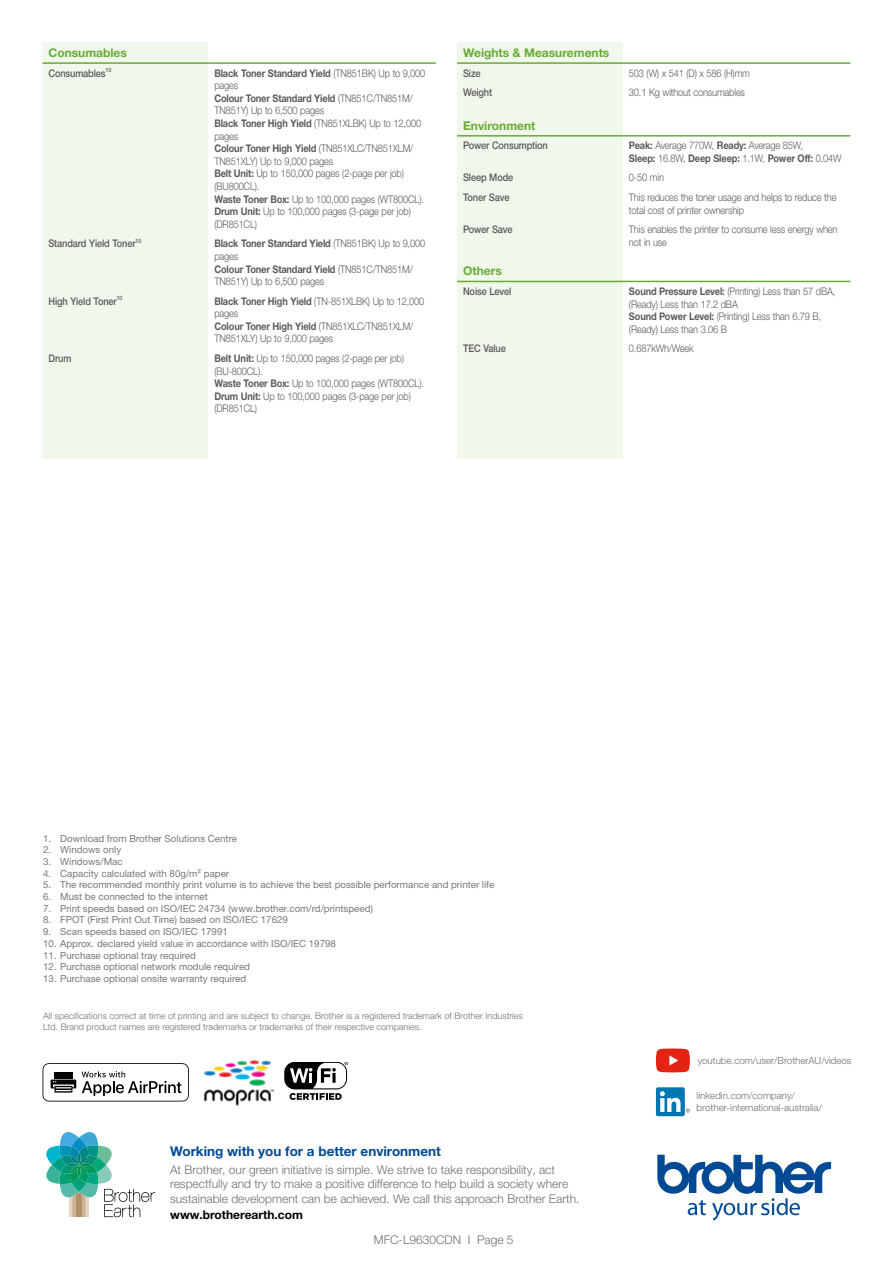
<style>
.page{position:relative;width:893px;height:1263px;background:#fff}
.page>*{position:absolute;margin:0;border:0;box-sizing:border-box;transform-origin:0 0}
.t1{font:700 13.5px "Helvetica Neue LTW1 G";color:#004994}
.t2{font:300 12px/14.4px "Helvetica Neue LTW1 G";color:#706f6f}
.t3{font:700 12px "Helvetica Neue LTW1 G";color:#6aaa37}
.t4{font:700 12px "Helvetica Neue LTW1 G";color:#000}
.t5{font:300 10.5px/12.6px "Helvetica Neue LTW1 G";letter-spacing:-.015em;color:#5c5a5a;scale:.88 1}
.t6{font:500 10.5px "Helvetica Neue LTW1 G";letter-spacing:-.015em;color:#5c5a5a;scale:.88 1}
.t7{font:9.75px "Helvetica Neue LTW1 G";color:#7a7777}
.t8{font:300 9.75px/12px "Helvetica Neue LTW1 G";color:#706f6f}
.t9{font:300 9px/10.8px "Helvetica Neue LTW1 G";color:#706f6f}
.s1{font-weight:700}
</style>
<div class="page">
<div style="left:43px;top:43px;width:165px;height:416px;background:#f0f7eb"></div>
<div style="left:457px;top:43px;width:166px;height:416px;background:#f0f7eb"></div>
<hr style="left:43px;top:62px;width:165px;height:2px;background:#6aaa37">
<hr style="left:208px;top:62px;width:228px;height:2px;background:#6aaa37">
<hr style="left:457px;top:62px;width:166px;height:2px;background:#6aaa37">
<hr style="left:623px;top:62px;width:227px;height:2px;background:#6aaa37">
<hr style="left:457px;top:281px;width:166px;height:1px;background:#6aaa37">
<hr style="left:623px;top:281px;width:227px;height:1px;background:#6aaa37">
<hr style="left:457px;top:135px;width:166px;height:2px;background:#6aaa37">
<hr style="left:623px;top:135px;width:227px;height:2px;background:#6aaa37">
<svg style="left:46px;top:1132px;width:109px;height:85px"></svg>
<div style="left:656px;top:1087px;width:29px;height:29px;background:#0076b3;border-radius:2px"></div>
<svg style="left:660px;top:1091px;width:30px;height:21px"></svg>
<svg style="left:656px;top:1048px;width:34px;height:24px"></svg>
<svg style="left:657px;top:1155px;width:174px;height:65px"></svg>
<svg style="left:43px;top:1063px;width:146px;height:38px"></svg>
<div style="left:284px;top:1062px;width:63px;height:27px;background:#000;border-radius:11px"></div>
<svg style="left:290px;top:1062px;width:58px;height:38px"></svg>
<img style="left:204px;top:1060px;width:70px;height:46px">
<p class="t3" style="left:49px;top:45px;width:80px">Consumables</p>
<p class="t6" style="left:49px;top:67px;width:73px">Consumables<sup>10</sup></p>
<p class="t5" style="left:214px;top:67px;width:241px"><span class="s1">Black Toner Standard Yield</span> (TN851BK) Up to 9,000 pages<br><span class="s1">Colour Toner Standard Yield</span> (TN851C/TN851M/<br>TN851Y) Up to 6,500 pages<br><span class="s1">Black Toner High Yield</span> (TN851XLBK) Up to 12,000 pages<br><span class="s1">Colour Toner High Yield</span> (TN851XLC/TN851XLM/<br>TN851XLY) Up to 9,000 pages<br><span class="s1">Belt Unit:</span> Up to 150,000 pages (2-page per job) (BU800CL).<br><span class="s1">Waste Toner Box:</span> Up to 100,000 pages (WT800CL).<br><span class="s1">Drum Unit:</span> Up to 100,000 pages (3-page per job) (DR851CL)</p>
<p class="t6" style="left:49px;top:237px;width:107px">Standard Yield Toner<sup>10</sup></p>
<p class="t5" style="left:214px;top:237px;width:241px"><span class="s1">Black Toner Standard Yield</span> (TN851BK) Up to 9,000 pages<br><span class="s1">Colour Toner Standard Yield</span> (TN851C/TN851M/<br>TN851Y) Up to 6,500 pages</p>
<p class="t6" style="left:49px;top:295px;width:86px">High Yield Toner<sup>10</sup></p>
<p class="t5" style="left:214px;top:295px;width:240px"><span class="s1">Black Toner High Yield</span> (TN-851XLBK) Up to 12,000 pages<br><span class="s1">Colour Toner High Yield</span> (TN851XLC/TN851XLM/<br>TN851XLY) Up to 9,000 pages</p>
<p class="t6" style="left:49px;top:352px;width:27px">Drum</p>
<p class="t5" style="left:214px;top:352px;width:240px"><span class="s1">Belt Unit:</span> Up to 150,000 pages (2-page per job) (BU-800CL).<br><span class="s1">Waste Toner Box:</span> Up to 100,000 pages (WT800CL).<br><span class="s1">Drum Unit:</span> Up to 100,000 pages (3-page per job) (DR851CL)</p>
<p class="t3" style="left:463px;top:45px;width:148px">Weights &amp; Measurements</p>
<p class="t6" style="left:463px;top:67px;width:21px">Size</p>
<p class="t5" style="left:629px;top:67px;width:139px">503 (W) x 541 (D) x 586 (H)mm</p>
<p class="t6" style="left:463px;top:86px;width:34px">Weight</p>
<p class="t5" style="left:629px;top:86px;width:133px">30.1 Kg without consumables</p>
<p class="t3" style="left:463px;top:118px;width:74px">Environment</p>
<p class="t6" style="left:463px;top:139px;width:98px">Power Consumption</p>
<p class="t5" style="left:629px;top:139px;width:243px"><span class="s1">Peak:</span> Average 770W, <span class="s1">Ready:</span> Average 85W,<br><span class="s1">Sleep:</span> 16.8W, <span class="s1">Deep Sleep:</span> 1.1W, <span class="s1">Power Off:</span> 0.04W</p>
<p class="t6" style="left:463px;top:171px;width:59px">Sleep Mode</p>
<p class="t5" style="left:629px;top:171px;width:41px">0-50 min</p>
<p class="t6" style="left:463px;top:191px;width:54px">Toner Save</p>
<p class="t5" style="left:629px;top:191px;width:237px">This reduces the toner usage and helps to reduce the total cost of printer ownership</p>
<p class="t6" style="left:463px;top:223px;width:58px">Power Save</p>
<p class="t5" style="left:629px;top:223px;width:239px">This enables the printer to consume less energy when not in use</p>
<p class="t3" style="left:463px;top:264px;width:40px">Others</p>
<p class="t6" style="left:463px;top:285px;width:56px">Noise Level</p>
<p class="t5" style="left:629px;top:285px;width:236px"><span class="s1">Sound Pressure Level:</span> (Printing) Less than 57 dBA, (Ready) Less than 17.2 dBA<br><span class="s1">Sound Power Level:</span> (Printing) Less than 6.79 B, (Ready) Less than 3.06 B</p>
<p class="t6" style="left:463px;top:342px;width:50px">TEC Value</p>
<p class="t5" style="left:629px;top:342px;width:75px">0.687kWh/Week</p>
<p class="t7" style="left:43px;top:832px;width:195px">1. Download from Brother Solutions Centre</p>
<p class="t7" style="left:43px;top:844px;width:80px">2. Windows only</p>
<p class="t7" style="left:43px;top:855px;width:81px">3. Windows/Mac</p>
<p class="t7" style="left:43px;top:867px;width:187px">4. Capacity calculated with 80g/m² paper</p>
<p class="t7" style="left:43px;top:879px;width:453px">5. The recommended monthly print volume is to achieve the best possible performance and printer life</p>
<p class="t7" style="left:43px;top:890px;width:166px">6. Must be connected to the internet</p>
<p class="t7" style="left:43px;top:902px;width:331px">7. Print speeds based on ISO/IEC 24734 (www.brother.com/rd/printspeed)</p>
<p class="t7" style="left:43px;top:914px;width:246px">8. FPOT (First Print Out Time) based on ISO/IEC 17629</p>
<p class="t7" style="left:43px;top:926px;width:186px">9. Scan speeds based on ISO/IEC 17991</p>
<p class="t7" style="left:43px;top:937px;width:294px">10. Approx. declared yield value in accordance with ISO/IEC 19798</p>
<p class="t7" style="left:43px;top:949px;width:154px">11. Purchase optional tray required</p>
<p class="t7" style="left:43px;top:961px;width:208px">12. Purchase optional network module required</p>
<p class="t7" style="left:43px;top:972px;width:204px">13. Purchase optional onsite warranty required</p>
<p class="t9" style="left:43px;top:1010px;width:481px">All specifications correct at time of printing and are subject to change. Brother is a registered trademark of Brother Industries<br>Ltd. Brand product names are registered trademarks or trademarks of their respective companies.</p>
<p class="t1" style="left:170px;top:1143px;width:272px">Working with you for a better environment</p>
<p class="t2" style="left:170px;top:1162px;width:411px">At Brother, our green initiative is simple. We strive to take responsibility, act respectfully and try to make a positive difference to help build a society where sustainable development can be achieved. We call this approach Brother Earth.</p>
<p class="t4" style="left:170px;top:1207px;width:134px">www.brotherearth.com</p>
<p class="t2" style="left:374px;top:1232px;width:141px">MFC-L9630CDN I Page 5</p>
<p class="t8" style="left:698px;top:1054px;width:155px">youtube.com/user/BrotherAU/videos</p>
<p class="t8" style="left:697px;top:1089px;width:127px">linkedin.com/company/ brother-international-australia/</p>
</div>
